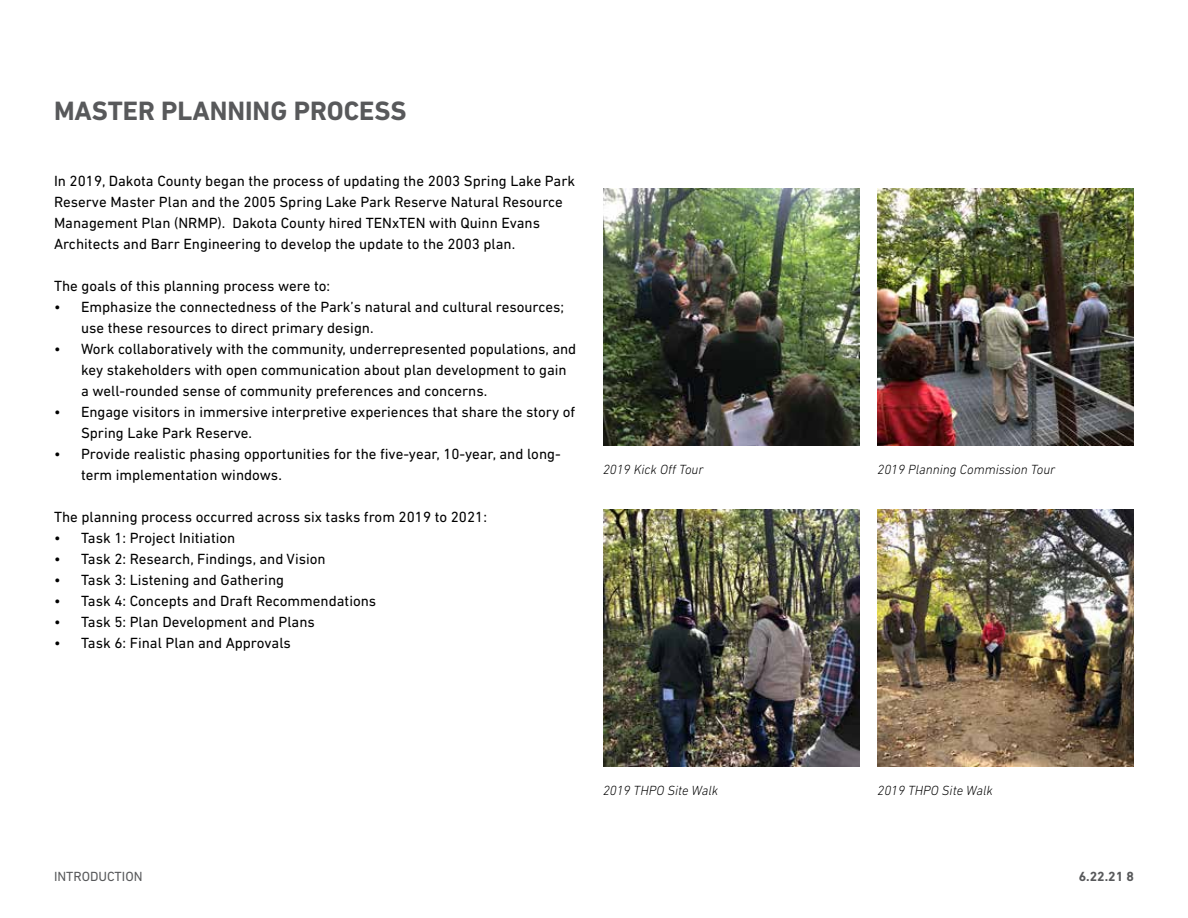
<style>
.page{position:relative;width:1188px;height:918px;background:#fff}
.page>*{position:absolute;margin:0;border:0;box-sizing:border-box;transform-origin:0 0}
.t1{font:700 27px "DIN Next LT Pro";color:#58595b}
.t2{font:15px/21px "DIN Next LT Pro";color:#000}
.t3{font:italic 300 13.5px "DIN Next LT Pro";color:#000}
.t4{font:13.5px "DIN Next LT Pro";color:#58595b}
.t5{font:700 13.5px "DIN Next LT Pro";color:#58595b}
</style>
<div class="page">
<img style="left:603px;top:189px;width:257px;height:257px">
<img style="left:603px;top:509px;width:257px;height:257px">
<img style="left:878px;top:189px;width:256px;height:257px">
<img style="left:878px;top:509px;width:256px;height:257px">
<h1 class="t1" style="left:54px;top:95px;width:354px">MASTER PLANNING PROCESS</h1>
<p class="t2" style="left:54px;top:170px;width:523px">In 2019, Dakota County began the process of updating the 2003 Spring Lake Park Reserve Master Plan and the 2005 Spring Lake Park Reserve Natural Resource Management Plan (NRMP). Dakota County hired TENxTEN with Quinn Evans Architects and Barr Engineering to develop the update to the 2003 plan.</p>
<p class="t2" style="left:54px;top:275px;width:278px">The goals of this planning process were to:</p>
<p class="t2" style="left:81px;top:296px;width:485px;text-indent:-27px">• Emphasize the connectedness of the Park’s natural and cultural resources; use these resources to direct primary design.</p>
<p class="t2" style="left:81px;top:338px;width:497px;text-indent:-27px">• Work collaboratively with the community, underrepresented populations, and key stakeholders with open communication about plan development to gain a well-rounded sense of community preferences and concerns.</p>
<p class="t2" style="left:81px;top:401px;width:496px;text-indent:-27px">• Engage visitors in immersive interpretive experiences that share the story of<br>Spring Lake Park Reserve.</p>
<p class="t2" style="left:81px;top:443px;width:481px;text-indent:-27px">• Provide realistic phasing opportunities for the five-year, 10-year, and long&shy;term implementation windows.</p>
<p class="t2" style="left:54px;top:506px;width:434px">The planning process occurred across six tasks from 2019 to 2021:</p>
<p class="t2" style="left:54px;top:527px;width:183px">• Task 1: Project Initiation</p>
<p class="t2" style="left:54px;top:548px;width:273px">• Task 2: Research, Findings, and Vision</p>
<p class="t2" style="left:54px;top:569px;width:232px">• Task 3: Listening and Gathering</p>
<p class="t2" style="left:54px;top:590px;width:324px">• Task 4: Concepts and Draft Recommendations</p>
<p class="t2" style="left:54px;top:611px;width:262px">• Task 5: Plan Development and Plans</p>
<p class="t2" style="left:54px;top:632px;width:238px">• Task 6: Final Plan and Approvals</p>
<p class="t3" style="left:603px;top:461px;width:102px">2019 Kick Off Tour</p>
<p class="t3" style="left:603px;top:782px;width:117px">2019 THPO Site Walk</p>
<p class="t3" style="left:877px;top:461px;width:179px">2019 Planning Commission Tour</p>
<p class="t3" style="left:877px;top:782px;width:117px">2019 THPO Site Walk</p>
<p class="t4" style="left:54px;top:869px;width:90px">INTRODUCTION</p>
<p class="t5" style="left:1079px;top:869px;width:57px">6.22.21 8</p>
</div>
